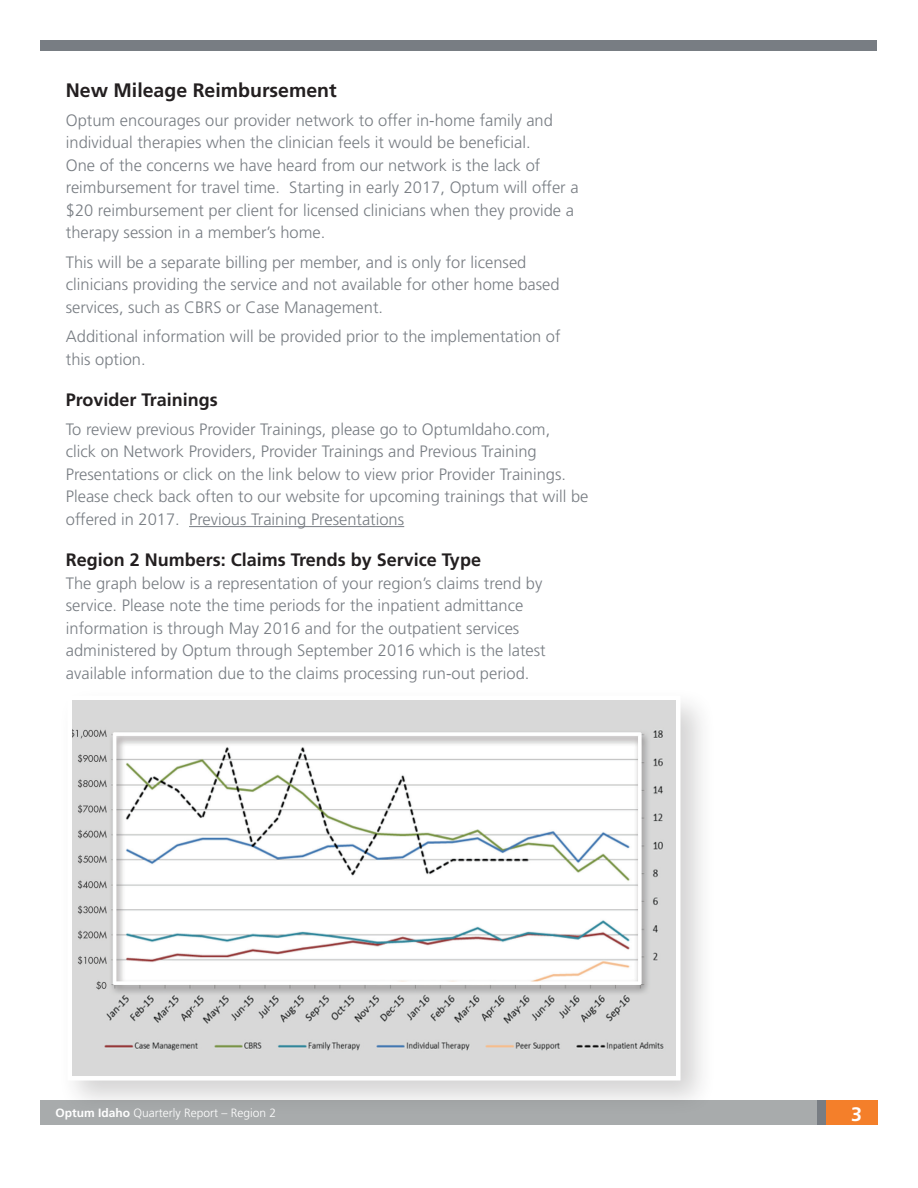
<style>
.page{position:relative;width:918px;height:1188px;background:#fff}
.page>*{position:absolute;margin:0;border:0;box-sizing:border-box;transform-origin:0 0}
.t1{font:700 19.5px "Frutiger LT Std";color:#231f20}
.t2{font:700 19.5px "Frutiger LT Std";color:#fff}
.t3{font:700 18px "Frutiger LT Std";color:#231f20}
.t4{font:300 16.5px/22.5px "Frutiger LT Std";color:#787d83}
.t5{font:300 12px "Frutiger LT Std";color:#fff}
.s1{font-weight:700}
</style>
<div class="page">
<div style="left:40px;top:1101px;width:838px;height:24px;background:#a8abac"></div>
<div style="left:818px;top:1101px;width:60px;height:24px;background:#f47f2a"></div>
<div style="left:818px;top:1101px;width:8px;height:24px;background:#787d83"></div>
<div style="left:40px;top:40px;width:838px;height:11px;background:#787d83"></div>
<div style="left:58px;top:686px;width:659px;height:431px;background:#231f20;opacity:.2"></div>
<img style="left:73px;top:701px;width:603px;height:375px">
<div style="left:68px;top:696px;width:613px;height:385px;border:4px solid #fff"></div>
<hr style="left:189px;top:526px;width:215px;height:1px;background:#787d83">
<p class="t1" style="left:66px;top:78px;width:272px">New Mileage Reimbursement</p>
<p class="t4" style="left:66px;top:109px;width:514px">Optum encourages our provider network to offer in-home family and individual therapies when the clinician feels it would be beneficial.<br>One of the concerns we have heard from our network is the lack of reimbursement for travel time. Starting in early 2017, Optum will offer a $20 reimbursement per client for licensed clinicians when they provide a therapy session in a member’s home.</p>
<p class="t4" style="left:66px;top:251px;width:495px">This will be a separate billing per member, and is only for licensed clinicians providing the service and not available for other home based services, such as CBRS or Case Management.</p>
<p class="t4" style="left:66px;top:325px;width:496px">Additional information will be provided prior to the implementation of this option.</p>
<p class="t3" style="left:66px;top:389px;width:154px">Provider Trainings</p>
<p class="t4" style="left:66px;top:418px;width:524px">To review previous Provider Trainings, please go to OptumIdaho.com,<br>click on Network Providers, Provider Trainings and Previous Training Presentations or click on the link below to view prior Provider Trainings.<br>Please check back often to our website for upcoming trainings that will be offered in 2017. Previous Training Presentations</p>
<p class="t3" style="left:66px;top:549px;width:417px">Region 2 Numbers: Claims Trends by Service Type</p>
<p class="t4" style="left:66px;top:572px;width:481px">The graph below is a representation of your region’s claims trend by service. Please note the time periods for the inpatient admittance information is through May 2016 and for the outpatient services administered by Optum through September 2016 which is the latest available information due to the claims processing run-out period.</p>
<p class="t5" style="left:55px;top:1106px;width:222px"><span class="s1">Optum Idaho</span> Quarterly Report – Region 2</p>
<p class="t2" style="left:851px;top:1102px;width:12px">3</p>
</div>
